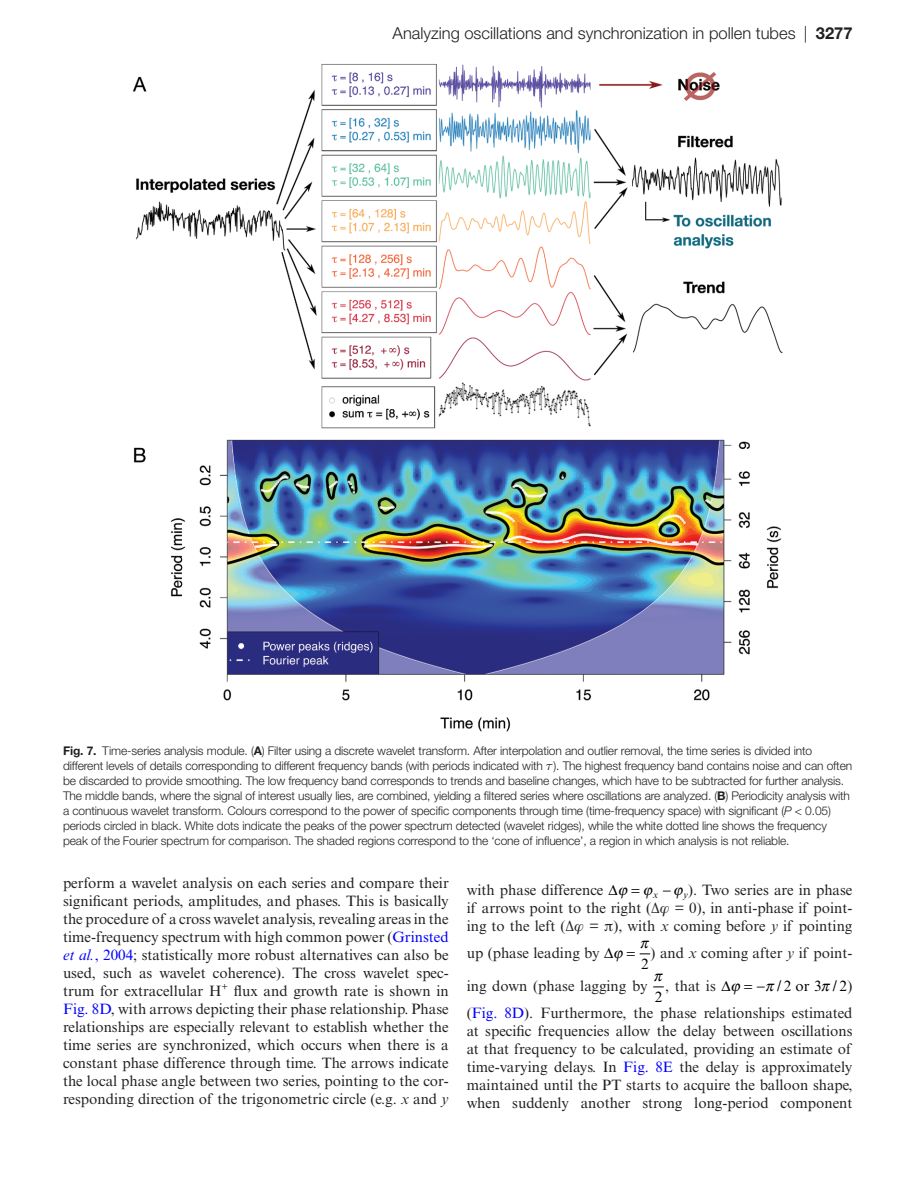
<style>
.page{position:relative;width:919px;height:1187px;background:#fff}
.page>*{position:absolute;margin:0;border:0;box-sizing:border-box;transform-origin:0 0}
.t1{font:300 16.5px "Helvetica Neue LT Std";color:#231f20}
.t2{font:15px/18px "Times New Roman MT Std";color:#231f20;text-align:justify}
.t3{font:15px "Times New Roman MT Std";color:#000}
.t4{font:300 12px/15px "Helvetica Neue LT Std";letter-spacing:-.01em;color:#231f20}
.t5{font:italic 9.75px "Times New Roman MT Std";color:#000}
.s1{font-weight:700}
.s2{color:#000}
.s3{font-style:italic}
.s4{color:#00f}
.s5{font-style:italic;color:#00f}
.s6{font-family:"Gandhari Unicode";font-style:italic}
.s7{font-family:"Gandhari Unicode"}
</style>
<div class="page">
<img style="left:133px;top:64px;width:649px;height:667px">
<svg style="left:639px;top:953px;width:11px;height:2px"></svg>
<p class="t1" style="left:392px;top:23px;width:461px">Analyzing oscillations and synchronization in pollen tubes | <span class="s1">3277</span></p>
<p class="t4" style="left:63px;top:743px;width:790px"><span class="s1">Fig. 7.</span> Time-series analysis module. (<span class="s1">A</span>) Filter using a discrete wavelet transform. After interpolation and outlier removal, the time series is divided into different levels of details corresponding to different frequency bands (with periods indicated with <span class="s2">▼</span>). The highest frequency band contains noise and can often be discarded to provide smoothing. The low frequency band corresponds to trends and baseline changes, which have to be subtracted for further analysis.<br>The middle bands, where the signal of interest usually lies, are combined, yielding a filtered series where oscillations are analyzed. (<span class="s1">B</span>) Periodicity analysis with a continuous wavelet transform. Colours correspond to the power of specific components through time (time-frequency space) with significant (<span class="s3">P</span> &lt; 0.05) periods circled in black. White dots indicate the peaks of the power spectrum detected (wavelet ridges), while the white dotted line shows the frequency peak of the Fourier spectrum for comparison. The shaded regions correspond to the ‘cone of influence’, a region in which analysis is not reliable.</p>
<p class="t2" style="left:63px;top:873px;width:387px">perform a wavelet analysis on each series and compare their significant periods, amplitudes, and phases. This is basically the procedure of a cross wavelet analysis, revealing areas in the time-frequency spectrum with high common power (<span class="s4">Grinsted </span><span class="s5">et al.</span><span class="s4">, 2004</span>; statistically more robust alternatives can also be used, such as wavelet coherence). The cross wavelet spec&shy;trum for extracellular H<sup>+</sup> flux and growth rate is shown in <span class="s4">Fig. 8D</span>, with arrows depicting their phase relationship. Phase relationships are especially relevant to establish whether the time series are synchronized, which occurs when there is a constant phase difference through time. The arrows indicate the local phase angle between two series, pointing to the cor&shy;responding direction of the trigonometric circle (e.g. <span class="s3">x</span> and <span class="s3">y</span></p>
<p class="t2" style="left:467px;top:880px;width:152px">with phase difference <span class="s2">∆</span></p>
<p class="t5" style="left:652px;top:888px;width:7px">x</p>
<p class="t5" style="left:683px;top:888px;width:6px">y</p>
<p class="t2" style="left:467px;top:880px;width:387px;text-indent:196px"><span class="s2">−</span> ). Two series are in phase if arrows point to the right (Δ<span class="s6">φ</span> = 0), in anti-phase if point&shy;ing to the left (Δ<span class="s6">φ</span> = <span class="s7">π</span>), with <span class="s3">x</span> coming before <span class="s3">y</span> if pointing</p>
<p class="t2" style="left:467px;top:943px;width:148px">up (phase leading by <span class="s2">∆</span></p>
<p class="t3" style="left:641px;top:955px;width:9px">2</p>
<p class="t2" style="left:650px;top:943px;width:203px">) and <span class="s3">x</span> coming after <span class="s3">y</span> if point-</p>
<p class="t2" style="left:466px;top:976px;width:182px">ing down (phase lagging by</p>
<p class="t2" style="left:665px;top:976px;width:67px">, that is <span class="s2">∆</span></p>
<p class="t3" style="left:756px;top:977px;width:66px">− /2or3</p>
<p class="t2" style="left:466px;top:972px;width:387px;line-height:27px;text-align:right"><span class="s2">/2</span>)<br>(<span class="s4">Fig. 8D</span>). Furthermore, the phase relationships estimated</p>
<p class="t2" style="left:466px;top:1021px;width:387px">at specific frequencies allow the delay between oscillations at that frequency to be calculated, providing an estimate of time-varying delays. In <span class="s4">Fig. 8E</span> the delay is approximately maintained until the PT starts to acquire the balloon shape, when suddenly another strong long-period component</p>
<p class="t3" style="left:654px;top:988px;width:9px">2</p>
</div>
